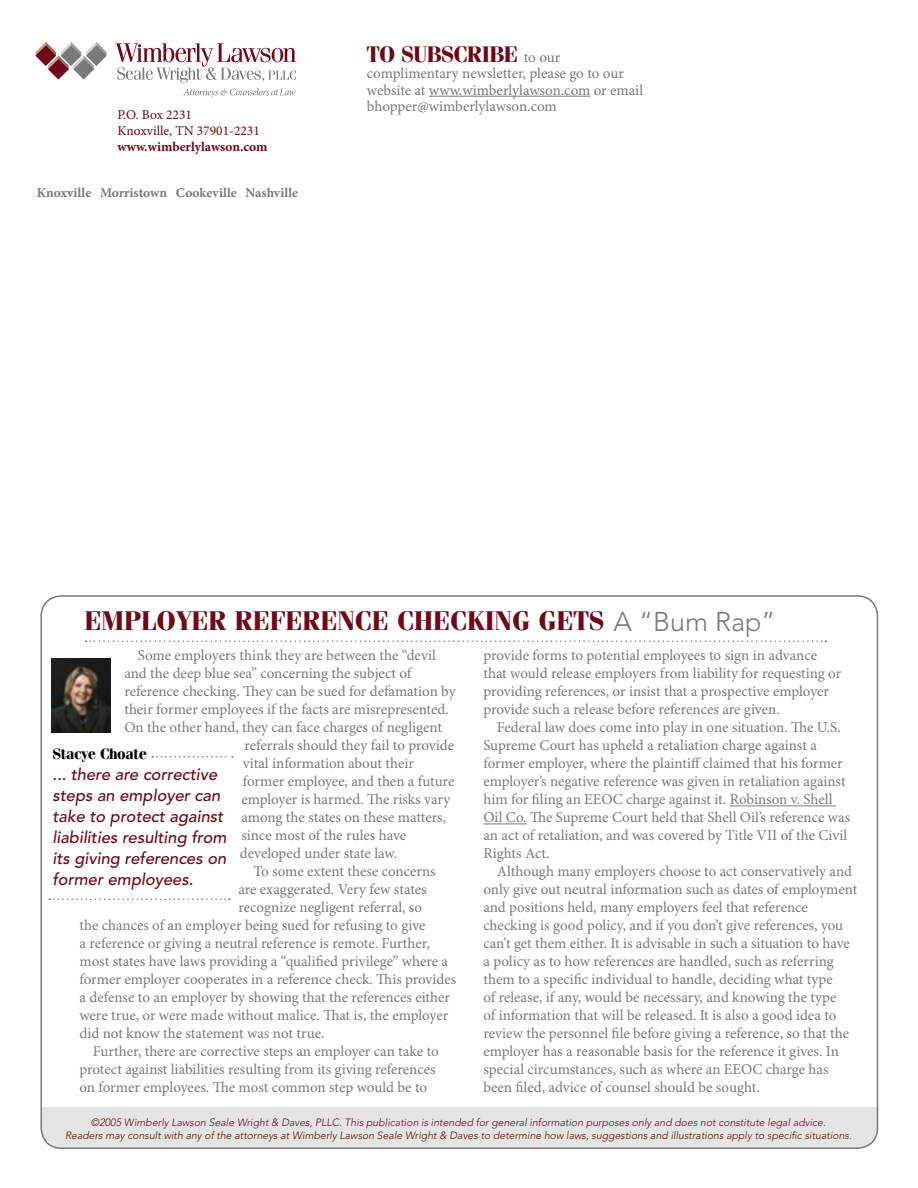
<style>
.page{position:relative;width:918px;height:1188px;background:#fff}
.page>*{position:absolute;margin:0;border:0;box-sizing:border-box;transform-origin:0 0}
.t1{font:700 27px "Fenice Std";color:#6e0717}
.t2{font:700 22.5px "Fenice Std";letter-spacing:-.025em;color:#6e0717}
.t3{font:italic 500 16.5px/21px "Avenir LT Std";color:#6e0717}
.t4{font:15px/18px "Minion Pro";letter-spacing:-.005em;color:#797979}
.t5{font:700 15px "Fenice Std";letter-spacing:-.025em;color:#000}
.t6{font:700 13.5px "Minion Pro";color:#797979}
.t7{font:13.5px "Minion Pro";color:#6e0717}
.t8{font:700 13.5px "Minion Pro";color:#6e0717}
.t9{font:italic 300 10.5px "Avenir LT Std";color:#6e0717}
.s1{font-family:"Minion Pro";font-weight:400;font-size:15px;color:#797979}
.s2{font-family:"Avenir LT Std";font-weight:300;color:#797979}
</style>
<div class="page">
<svg style="left:40px;top:595px;width:839px;height:553px"></svg>
<hr style="left:730px;top:806px;width:106px;height:1px;background:#797979">
<hr style="left:483px;top:824px;width:44px;height:1px;background:#797979">
<svg style="left:35px;top:42px;width:72px;height:38px"></svg>
<svg style="left:115px;top:43px;width:181px;height:55px"></svg>
<svg style="left:86px;top:640px;width:740px;height:2px"></svg>
<svg style="left:152px;top:756px;width:81px;height:2px"></svg>
<svg style="left:49px;top:898px;width:181px;height:2px"></svg>
<hr style="left:429px;top:96px;width:161px;height:1px;background:#797979">
<img style="left:52px;top:659px;width:59px;height:73px">
<p class="t7" style="left:117px;top:106px;width:76px">P.O. Box 2231</p>
<p class="t7" style="left:117px;top:123px;width:144px">Knoxville, TN 37901-2231</p>
<p class="t8" style="left:117px;top:139px;width:152px">www.wimberlylawson.com</p>
<p class="t6" style="left:37px;top:185px;width:263px">Knoxville Morristown Cookeville Nashville</p>
<p class="t2" style="left:367px;top:40px;width:195px">TO SUBSCRIBE <span class="s1">to our</span></p>
<p class="t4" style="left:367px;top:66px;width:278px;line-height:16.5px">complimentary newsletter, please go to our website at www.wimberlylawson.com or email bhopper@wimberlylawson.com</p>
<p class="t1" style="left:85px;top:604px;width:693px">EMPLOYER REFERENCE CHECKING GETS <span class="s2">A “Bum Rap”</span></p>
<p class="t4" style="left:138px;top:647px;width:300px">Some employers think they are between the “devil</p>
<p class="t4" style="left:124px;top:665px;width:289px">and the deep blue sea” concerning the subject of</p>
<p class="t4" style="left:124px;top:683px;width:333px">reference checking. They can be sued for defamation by</p>
<p class="t4" style="left:124px;top:701px;width:326px">their former employees if the facts are misrepresented.</p>
<p class="t4" style="left:124px;top:719px;width:319px">On the other hand, they can face charges of negligent</p>
<p class="t4" style="left:244px;top:737px;width:211px">referrals should they fail to provide</p>
<p class="t4" style="left:243px;top:755px;width:173px">vital information about their</p>
<p class="t4" style="left:243px;top:773px;width:213px">former employee, and then a future</p>
<p class="t4" style="left:241px;top:791px;width:211px">employer is harmed. The risks vary</p>
<p class="t4" style="left:241px;top:809px;width:206px">among the states on these matters,</p>
<p class="t4" style="left:241px;top:827px;width:167px">since most of the rules have</p>
<p class="t4" style="left:240px;top:845px;width:159px">developed under state law.</p>
<p class="t4" style="left:253px;top:863px;width:184px">To some extent these concerns</p>
<p class="t4" style="left:238px;top:881px;width:190px">are exaggerated. Very few states</p>
<p class="t4" style="left:238px;top:899px;width:185px">recognize negligent referral, so</p>
<p class="t4" style="left:79px;top:917px;width:348px">the chances of an employer being sued for refusing to give</p>
<p class="t4" style="left:79px;top:935px;width:352px">a reference or giving a neutral reference is remote. Further,</p>
<p class="t4" style="left:79px;top:953px;width:370px">most states have laws providing a “qualified privilege” where a</p>
<p class="t4" style="left:79px;top:971px;width:378px">former employer cooperates in a reference check. This provides</p>
<p class="t4" style="left:79px;top:989px;width:372px">a defense to an employer by showing that the references either</p>
<p class="t4" style="left:79px;top:1007px;width:370px">were true, or were made without malice. That is, the employer</p>
<p class="t4" style="left:79px;top:1025px;width:247px">did not know the statement was not true.</p>
<p class="t4" style="left:79px;top:1043px;width:361px;text-indent:14px">Further, there are corrective steps an employer can take to protect against liabilities resulting from its giving references on former employees. The most common step would be to</p>
<p class="t5" style="left:53px;top:745px;width:96px">Stacye Choate</p>
<p class="t3" style="left:53px;top:764px;width:176px">... there are corrective steps an employer can take to protect against liabilities resulting from its giving references on former employees.</p>
<p class="t4" style="left:483px;top:647px;width:359px">provide forms to potential employees to sign in advance that would release employers from liability for requesting or providing references, or insist that a prospective employer provide such a release before references are given.</p>
<p class="t4" style="left:483px;top:719px;width:368px;text-indent:14px">Federal law does come into play in one situation. The U.S.<br>Supreme Court has upheld a retaliation charge against a former employer, where the plaintiff claimed that his former employer’s negative reference was given in retaliation against him for filing an EEOC charge against it. Robinson v. Shell Oil Co. The Supreme Court held that Shell Oil’s reference was an act of retaliation, and was covered by Title VII of the Civil Rights Act.</p>
<p class="t4" style="left:483px;top:863px;width:376px;text-indent:14px">Although many employers choose to act conservatively and only give out neutral information such as dates of employment and positions held, many employers feel that reference checking is good policy, and if you don’t give references, you can’t get them either. It is advisable in such a situation to have a policy as to how references are handled, such as referring them to a specific individual to handle, deciding what type<br>of release, if any, would be necessary, and knowing the type<br>of information that will be released. It is also a good idea to review the personnel file before giving a reference, so that the employer has a reasonable basis for the reference it gives. In special circumstances, such as where an EEOC charge has been filed, advice of counsel should be sought.</p>
<p class="t9" style="left:91px;top:1116px;width:736px">©2005 Wimberly Lawson Seale Wright &amp; Daves, PLLC. This publication is intended for general information purposes only and does not constitute legal advice.</p>
<p class="t9" style="left:65px;top:1129px;width:788px">Readers may consult with any of the attorneys at Wimberly Lawson Seale Wright &amp; Daves to determine how laws, suggestions and illustrations apply to specific situations.</p>
</div>
